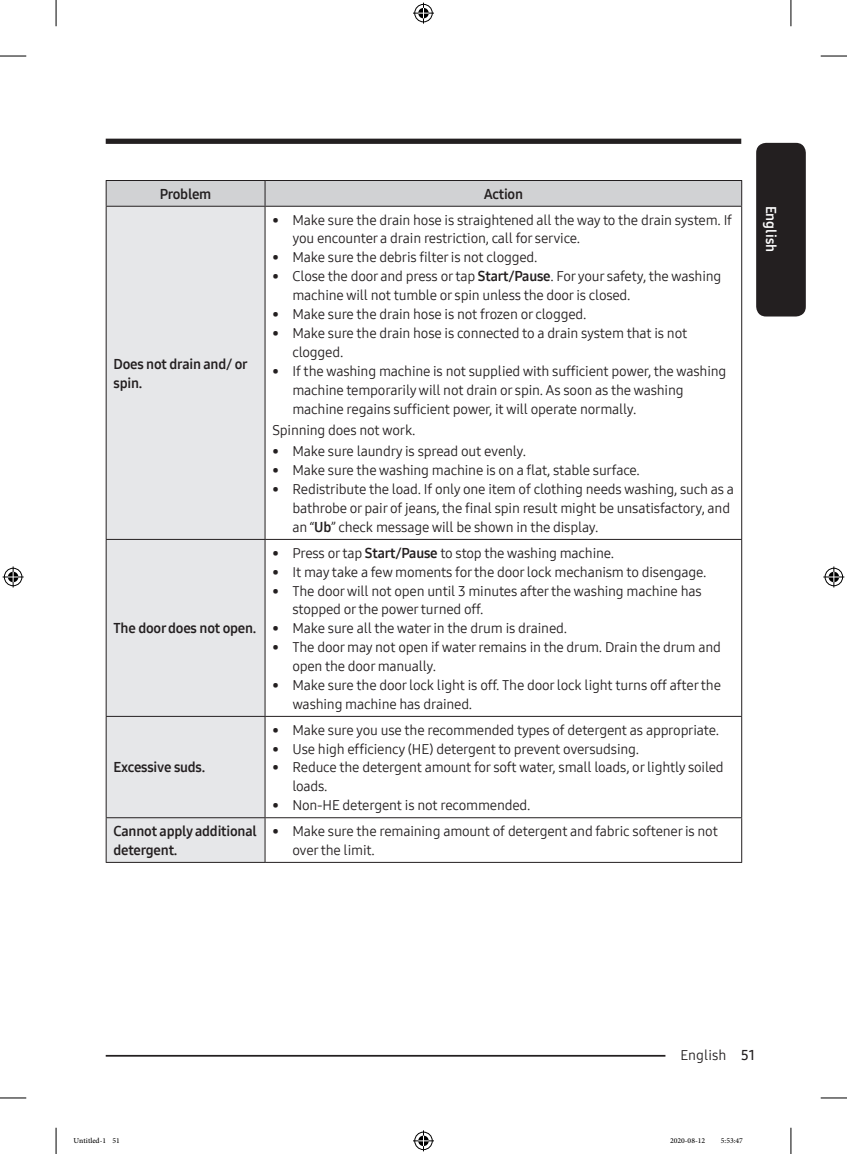
<style>
.page{position:relative;width:847px;height:1154px;background:#fff}
.page>*{position:absolute;margin:0;border:0;box-sizing:border-box;transform-origin:0 0}
.t1{font:14px/18.9px "Samsung One 400";letter-spacing:-.015em;color:#231f20}
.t2{font:14px/18.9px "Samsung One 700";letter-spacing:-.015em;color:#231f20}
.t3{font:14px "Samsung One 700";color:#fff}
.t4{font:10.5px "Adobe Arabic";color:#000}
.s1{font-family:"Samsung One 700"}
.s2{font-family:"Samsung One 600"}
</style>
<div class="page">
<div style="left:755px;top:143px;width:50px;height:173px;background:#231f20;border-radius:10px"></div>
<div style="left:106px;top:139px;width:635px;height:5px;background:#231f20"></div>
<hr style="left:106px;top:1055px;width:605px;height:1px;background:#231f20">
<div style="left:665px;top:1045px;width:76px;height:17px;background:#fff"></div>
<div style="left:107px;top:207px;width:157px;height:655px;background:#e6e7e9"></div>
<svg style="left:106px;top:180px;width:636px;height:26px;background:#c7c8ca"></svg>
<hr style="left:106px;top:206px;width:159px;height:1px;background:#231f20">
<hr style="left:106px;top:207px;width:1px;height:332px;background:#231f20">
<hr style="left:265px;top:206px;width:476px;height:1px;background:#231f20">
<hr style="left:264px;top:207px;width:1px;height:332px;background:#231f20">
<hr style="left:741px;top:207px;width:1px;height:332px;background:#231f20">
<hr style="left:106px;top:539px;width:159px;height:1px;background:#231f20">
<hr style="left:106px;top:540px;width:1px;height:176px;background:#231f20">
<hr style="left:265px;top:539px;width:476px;height:1px;background:#231f20">
<hr style="left:264px;top:540px;width:1px;height:176px;background:#231f20">
<hr style="left:741px;top:540px;width:1px;height:176px;background:#231f20">
<hr style="left:106px;top:716px;width:159px;height:1px;background:#231f20">
<hr style="left:106px;top:717px;width:1px;height:100px;background:#231f20">
<hr style="left:265px;top:716px;width:476px;height:1px;background:#231f20">
<hr style="left:264px;top:717px;width:1px;height:100px;background:#231f20">
<hr style="left:741px;top:717px;width:1px;height:100px;background:#231f20">
<hr style="left:106px;top:817px;width:159px;height:1px;background:#231f20">
<hr style="left:106px;top:818px;width:1px;height:44px;background:#231f20">
<hr style="left:265px;top:817px;width:476px;height:1px;background:#231f20">
<hr style="left:264px;top:818px;width:1px;height:44px;background:#231f20">
<hr style="left:741px;top:818px;width:1px;height:44px;background:#231f20">
<hr style="left:106px;top:862px;width:159px;height:1px;background:#231f20">
<hr style="left:265px;top:862px;width:476px;height:1px;background:#231f20">
<svg style="left:0;top:56px;width:26px;height:1px"></svg>
<svg style="left:820px;top:56px;width:26px;height:1px"></svg>
<svg style="left:0;top:1097px;width:26px;height:1px"></svg>
<svg style="left:820px;top:1097px;width:26px;height:1px"></svg>
<svg style="left:56px;top:0;width:1px;height:26px"></svg>
<svg style="left:56px;top:1128px;width:1px;height:26px"></svg>
<svg style="left:790px;top:0;width:1px;height:26px"></svg>
<svg style="left:790px;top:1128px;width:1px;height:26px"></svg>
<svg style="left:413px;top:3px;width:21px;height:21px"></svg>
<svg style="left:413px;top:1130px;width:21px;height:21px"></svg>
<svg style="left:3px;top:566px;width:21px;height:21px"></svg>
<svg style="left:823px;top:566px;width:21px;height:21px"></svg>
<p class="t2" style="left:160px;top:184px;width:53px">Problem</p>
<p class="t2" style="left:483px;top:184px;width:41px">Action</p>
<p class="t2" style="left:113px;top:354px;width:136px">Does not drain and/ or spin.</p>
<p class="t2" style="left:113px;top:619px;width:144px">The door does not open.</p>
<p class="t2" style="left:113px;top:758px;width:93px">Excessive suds.</p>
<p class="t1" style="left:292px;top:210px;width:441px;text-indent:-20px">• Make sure the drain hose is straightened all the way to the drain system. If you encounter a drain restriction, call for service.</p>
<p class="t1" style="left:272px;top:248px;width:266px">• Make sure the debris filter is not clogged.</p>
<p class="t1" style="left:292px;top:267px;width:430px;text-indent:-20px">• Close the door and press or tap <span class="s1">Start/Pause</span>. For your safety, the washing machine will not tumble or spin unless the door is closed.</p>
<p class="t1" style="left:272px;top:304px;width:315px">• Make sure the drain hose is not frozen or clogged.</p>
<p class="t1" style="left:292px;top:323px;width:396px;text-indent:-20px">• Make sure the drain hose is connected to a drain system that is not clogged.</p>
<p class="t1" style="left:292px;top:361px;width:435px;text-indent:-20px">• If the washing machine is not supplied with sufficient power, the washing machine temporarily will not drain or spin. As soon as the washing machine regains sufficient power, it will operate normally.</p>
<p class="t1" style="left:272px;top:420px;width:144px">Spinning does not work.</p>
<p class="t1" style="left:272px;top:442px;width:255px">• Make sure laundry is spread out evenly.</p>
<p class="t1" style="left:272px;top:461px;width:369px">• Make sure the washing machine is on a flat, stable surface.</p>
<p class="t1" style="left:292px;top:480px;width:443px;text-indent:-20px">• Redistribute the load. If only one item of clothing needs washing, such as a bathrobe or pair of jeans, the final spin result might be unsatisfactory, and an “<span class="s1">Ub</span>” check message will be shown in the display.</p>
<p class="t1" style="left:272px;top:543px;width:343px">• Press or tap <span class="s1">Start/Pause</span> to stop the washing machine.</p>
<p class="t1" style="left:272px;top:562px;width:435px">• It may take a few moments for the door lock mechanism to disengage.</p>
<p class="t1" style="left:292px;top:581px;width:411px;text-indent:-20px">• The door will not open until 3 minutes after the washing machine has stopped or the power turned off.</p>
<p class="t1" style="left:272px;top:619px;width:296px">• Make sure all the water in the drum is drained.</p>
<p class="t1" style="left:292px;top:638px;width:430px;text-indent:-20px">• The door may not open if water remains in the drum. Drain the drum and open the door manually.</p>
<p class="t1" style="left:292px;top:675px;width:430px;text-indent:-20px">• Make sure the door lock light is off. The door lock light turns off after the washing machine has drained.</p>
<p class="t1" style="left:272px;top:720px;width:448px">• Make sure you use the recommended types of detergent as appropriate.</p>
<p class="t1" style="left:272px;top:739px;width:368px">• Use high efficiency (HE) detergent to prevent oversudsing.</p>
<p class="t1" style="left:292px;top:758px;width:433px;text-indent:-20px">• Reduce the detergent amount for soft water, small loads, or lightly soiled loads.</p>
<p class="t1" style="left:272px;top:796px;width:259px">• Non-HE detergent is not recommended.</p>
<p class="t2" style="left:113px;top:821px;width:145px">Cannot apply additional detergent.</p>
<p class="t1" style="left:292px;top:821px;width:427px;text-indent:-20px">• Make sure the remaining amount of detergent and fabric softener is not over the limit.</p>
<p class="t3" style="left:780px;top:205px;width:48px;rotate:90deg">English</p>
<p class="t1" style="left:680px;top:1045px;width:76px">English <span class="s2">51</span></p>
<p class="t4" style="left:74px;top:1133px;width:48px">Untitled-1 51</p>
<p class="t4" style="left:669px;top:1133px;width:37px">2020-08-12</p>
<p class="t4" style="left:720px;top:1133px;width:24px">5:53:47</p>
</div>
